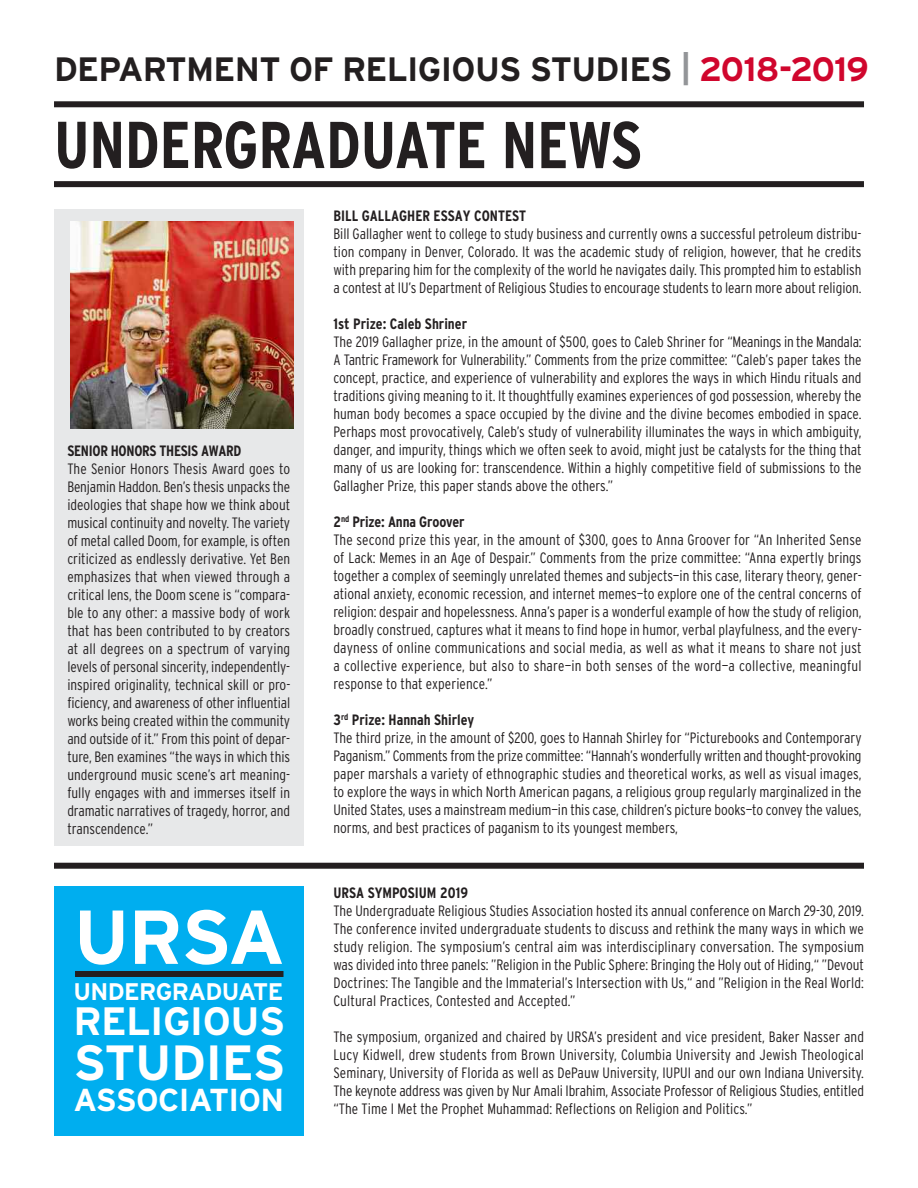
<style>
.page{position:relative;width:918px;height:1188px;background:#fff}
.page>*{position:absolute;margin:0;border:0;box-sizing:border-box;transform-origin:0 0}
.t1{font:700 76.2px "Interstate";color:#fff}
.t2{font:700 condensed 66px "Interstate";letter-spacing:-.005em;color:#231f20}
.t3{font:700 49.35px "Interstate";letter-spacing:-.01em;color:#fff}
.t4{font:700 39.6px "Interstate";letter-spacing:-.015em;color:#fff}
.t5{font:700 33.75px "Interstate";letter-spacing:-.02em;color:#231f20}
.t6{font:700 31.8px "Interstate";letter-spacing:-.02em;color:#fff}
.t7{font:700 24px "Interstate";letter-spacing:-.025em;color:#fff}
.t8{font:300 condensed 15px/18px "Interstate";color:#231f20;text-align:justify}
.t9{font:700 condensed 15px "Interstate";color:#231f20}
.t10{font:700 condensed 15px "Interstate";letter-spacing:-.02em;color:#231f20}
.s1{color:#939598}
.s2{color:#d0062d}
.s3{font-weight:700}
</style>
<div class="page">
<div style="left:54px;top:886px;width:250px;height:249px;background:#00aeef"></div>
<div style="left:75px;top:971px;width:209px;height:6px;background:#231f20"></div>
<div style="left:54px;top:101px;width:810px;height:6px;background:#231f20"></div>
<div style="left:54px;top:181px;width:810px;height:6px;background:#231f20"></div>
<div style="left:54px;top:209px;width:250px;height:636px;background:#e7e8e9"></div>
<img style="left:71px;top:221px;width:222px;height:208px">
<div style="left:54px;top:863px;width:810px;height:6px;background:#231f20"></div>
<h3 class="t5" style="left:54px;top:50px;width:817px">DEPARTMENT OF RELIGIOUS STUDIES <span class="s1">|</span> <span class="s2">2018-2019</span></h3>
<h2 class="t2" style="left:54px;top:107px;width:589px">UNDERGRADUATE NEWS</h2>
<p class="t10" style="left:67px;top:442px;width:176px">SENIOR HONORS THESIS AWARD</p>
<p class="t8" style="left:67px;top:460px;width:225px">The Senior Honors Thesis Award goes to Benjamin Haddon. Ben’s thesis unpacks the ideologies that shape how we think about musical continuity and novelty. The variety of metal called Doom, for example, is often criticized as endlessly derivative. Yet Ben emphasizes that when viewed through a critical lens, the Doom scene is “compara&shy;ble to any other: a massive body of work that has been contributed to by creators at all degrees on a spectrum of varying levels of personal sincerity, independently&shy;inspired originality, technical skill or pro&shy;ficiency, and awareness of other influential works being created within the community and outside of it.” From this point of depar&shy;ture, Ben examines “the ways in which this underground music scene’s art meaning&shy;fully engages with and immerses itself in dramatic narratives of tragedy, horror, and transcendence.”</p>
<h1 class="t1" style="left:74px;top:893px;width:213px">URSA</h1>
<h3 class="t7" style="left:74px;top:978px;width:211px">UNDERGRADUATE</h3>
<h3 class="t4" style="left:74px;top:998px;width:213px">RELIGIOUS</h3>
<h3 class="t3" style="left:74px;top:1034px;width:213px">STUDIES</h3>
<h3 class="t6" style="left:74px;top:1082px;width:212px">ASSOCIATION</h3>
<p class="t9" style="left:333px;top:207px;width:194px">BILL GALLAGHER ESSAY CONTEST</p>
<p class="t8" style="left:333px;top:225px;width:530px">Bill Gallagher went to college to study business and currently owns a successful petroleum distribu&shy;tion company in Denver, Colorado. It was the academic study of religion, however, that he credits with preparing him for the complexity of the world he navigates daily. This prompted him to establish a contest at IU’s Department of Religious Studies to encourage students to learn more about religion.</p>
<p class="t9" style="left:333px;top:315px;width:135px">1st Prize: Caleb Shriner</p>
<p class="t8" style="left:333px;top:333px;width:530px">The 2019 Gallagher prize, in the amount of $500, goes to Caleb Shriner for “Meanings in the Mandala:<br>A Tantric Framework for Vulnerability.” Comments from the prize committee: “Caleb’s paper takes the concept, practice, and experience of vulnerability and explores the ways in which Hindu rituals and traditions giving meaning to it. It thoughtfully examines experiences of god possession, whereby the human body becomes a space occupied by the divine and the divine becomes embodied in space.<br>Perhaps most provocatively, Caleb’s study of vulnerability illuminates the ways in which ambiguity, danger, and impurity, things which we often seek to avoid, might just be catalysts for the thing that many of us are looking for: transcendence. Within a highly competitive field of submissions to the Gallagher Prize, this paper stands above the others.”</p>
<p class="t8" style="left:333px;top:513px;width:530px;text-align:left"><span class="s3">2</span><sup>nd</sup> <span class="s3">Prize: Anna Groover<br></span>The second prize this year, in the amount of $300, goes to Anna Groover for “An Inherited Sense of Lack: Memes in an Age of Despair.” Comments from the prize committee: “Anna expertly brings together a complex of seemingly unrelated themes and subjects—in this case, literary theory, gener&shy;ational anxiety, economic recession, and internet memes—to explore one of the central concerns of religion: despair and hopelessness. Anna’s paper is a wonderful example of how the study of religion, broadly construed, captures what it means to find hope in humor, verbal playfulness, and the every&shy;dayness of online communications and social media, as well as what it means to share not just a collective experience, but also to share—in both senses of the word—a collective, meaningful response to that experience.”</p>
<p class="t8" style="left:333px;top:711px;width:530px;text-align:left"><span class="s3">3</span><sup>rd</sup> <span class="s3">Prize: Hannah Shirley<br></span>The third prize, in the amount of $200, goes to Hannah Shirley for “Picturebooks and Contemporary Paganism.” Comments from the prize committee: “Hannah’s wonderfully written and thought-provoking paper marshals a variety of ethnographic studies and theoretical works, as well as visual images, to explore the ways in which North American pagans, a religious group regularly marginalized in the United States, uses a mainstream medium—in this case, children’s picture books—to convey the values, norms, and best practices of paganism to its youngest members,</p>
<p class="t9" style="left:333px;top:884px;width:136px">URSA SYMPOSIUM 2019</p>
<p class="t8" style="left:333px;top:902px;width:532px">The Undergraduate Religious Studies Association hosted its annual conference on March 29-30, 2019.<br>The conference invited undergraduate students to discuss and rethink the many ways in which we study religion. The symposium’s central aim was interdisciplinary conversation. The symposium was divided into three panels: ”Religion in the Public Sphere: Bringing the Holy out of Hiding,“ ”Devout Doctrines: The Tangible and the Immaterial’s Intersection with Us,“ and ”Religion in the Real World:<br>Cultural Practices, Contested and Accepted.”</p>
<p class="t8" style="left:333px;top:1028px;width:532px">The symposium, organized and chaired by URSA’s president and vice president, Baker Nasser and Lucy Kidwell, drew students from Brown University, Columbia University and Jewish Theological Seminary, University of Florida as well as DePauw University, IUPUI and our own Indiana University.<br>The keynote address was given by Nur Amali Ibrahim, Associate Professor of Religious Studies, entitled “The Time I Met the Prophet Muhammad: Reflections on Religion and Politics.”</p>
</div>
